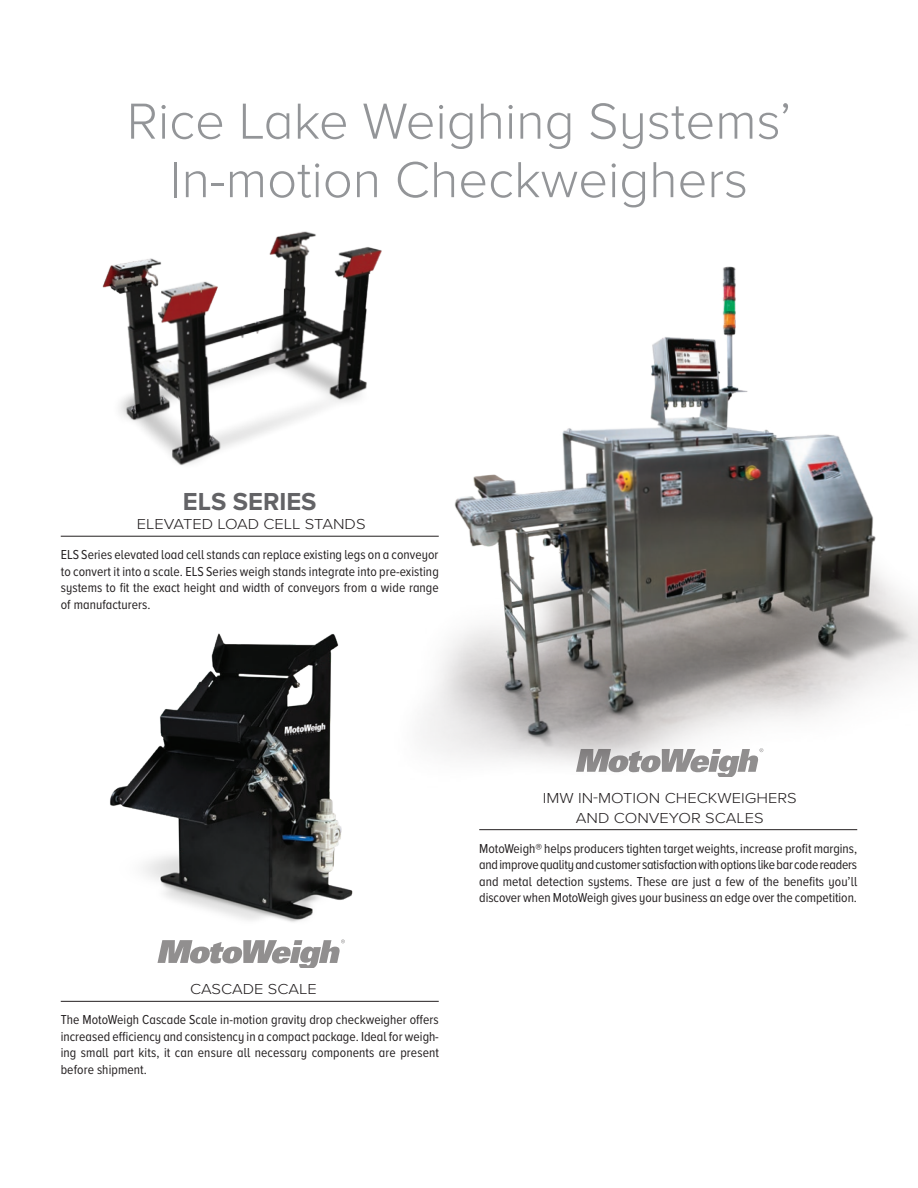
<style>
.page{position:relative;width:918px;height:1188px;background:#fff}
.page>*{position:absolute;margin:0;border:0;box-sizing:border-box;transform-origin:0 0}
.Headline__Light_Center{font:300 52.5px/58.5px "Proxima Nova A";color:#939598;text-align:center}
.Product_Callout_head{font:700 25.5px "Proxima Nova A";color:#636366}
.Product_Callout_Subhead{font:300 15px/19.5px "Proxima Nova";color:#231f20;text-align:center;scale:1.1 1}
.Diagram_Body_Text__Reg_Condensed_Center{font:13.5px/16.5px "Proxima Nova A Cond";letter-spacing:.005em;color:#231f20;text-align:justify}
</style>
<div class="page">
<img style="left:110px;top:633px;width:243px;height:330px">
<img style="left:366px;top:266px;width:552px;height:498px">
<img style="left:102px;top:231px;width:291px;height:254px">
<hr style="left:479px;top:829px;width:378px;height:1px;background:#231f20">
<svg style="left:576px;top:748px;width:187px;height:29px"></svg>
<hr style="left:61px;top:1001px;width:378px;height:1px;background:#231f20">
<svg style="left:158px;top:939px;width:187px;height:29px"></svg>
<hr style="left:61px;top:536px;width:378px;height:1px;background:#231f20">
<p class="Headline__Light_Center" style="left:127px;top:89px;width:666px">Rice Lake Weighing Systems’<br>In-motion Checkweighers</p>
<p class="Product_Callout_head" style="left:183px;top:482px;width:135px">ELS SERIES</p>
<p class="Product_Callout_Subhead" style="left:137px;top:514px;width:209px">ELEVATED LOAD CELL STANDS</p>
<p class="Diagram_Body_Text__Reg_Condensed_Center" style="left:61px;top:546px;width:380px">ELS Series elevated load cell stands can replace existing legs on a conveyor to convert it into a scale. ELS Series weigh stands integrate into pre-existing systems to fit the exact height and width of conveyors from a wide range of manufacturers.</p>
<p class="Product_Callout_Subhead" style="left:190px;top:979px;width:117px">CASCADE SCALE</p>
<p class="Diagram_Body_Text__Reg_Condensed_Center" style="left:61px;top:1011px;width:380px">The MotoWeigh Cascade Scale in-motion gravity drop checkweigher offers increased efficiency and consistency in a compact package. Ideal for weigh&shy;ing small part kits, it can ensure all necessary components are present before shipment.</p>
<p class="Product_Callout_Subhead" style="left:543px;top:787px;width:232px">IMW IN-MOTION CHECKWEIGHERS<br>AND CONVEYOR SCALES</p>
<p class="Diagram_Body_Text__Reg_Condensed_Center" style="left:479px;top:839px;width:379px">MotoWeigh® helps producers tighten target weights, increase profit margins, and improve quality and customer satisfaction with options like bar code readers and metal detection systems. These are just a few of the benefits you’ll discover when MotoWeigh gives your business an edge over the competition.</p>
</div>
